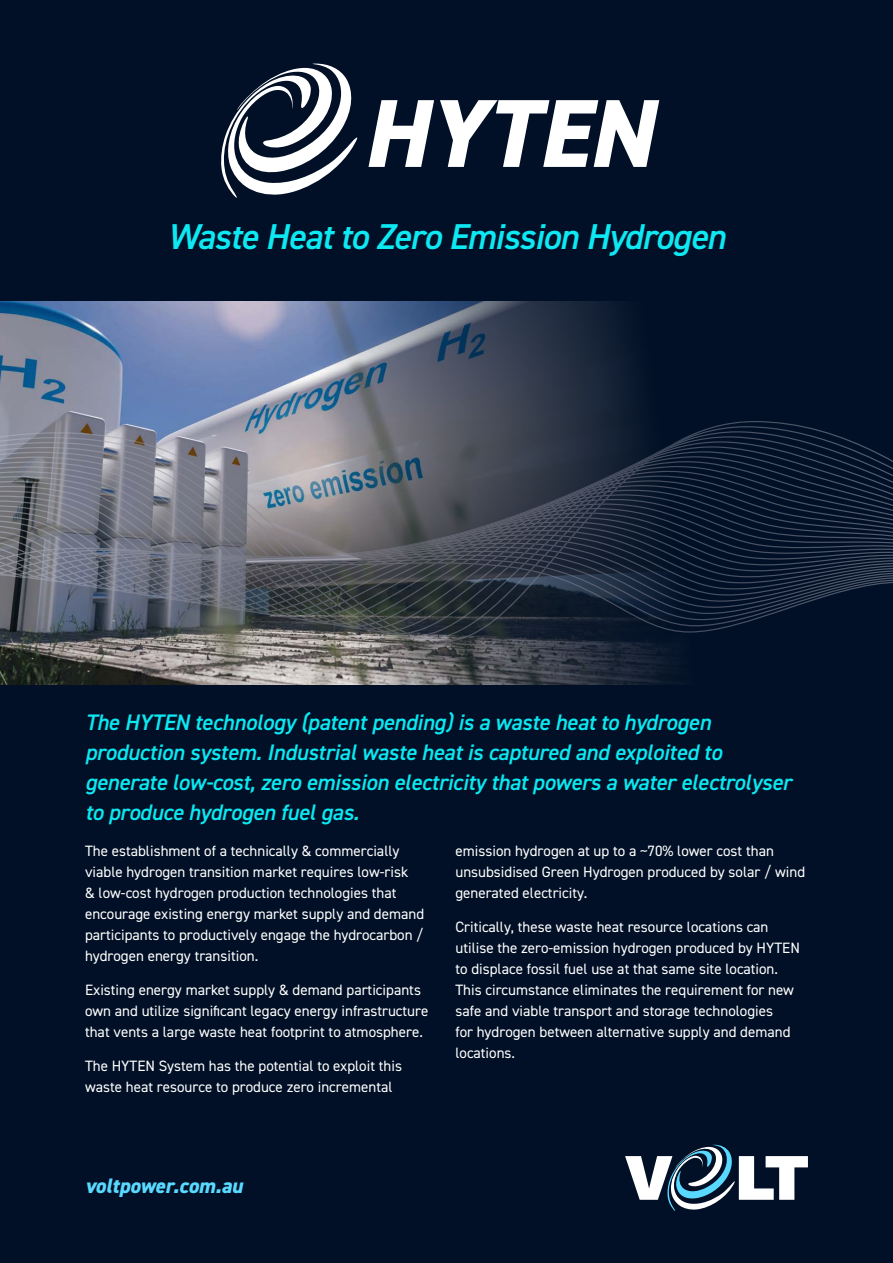
<style>
.page{position:relative;width:893px;height:1263px;background:#011026}
.page>*{position:absolute;margin:0;border:0;box-sizing:border-box;transform-origin:0 0}
.t1{font:italic 800 96.75px "DIN2014";color:#fff}
.t2{font:italic 600 36px "DIN2014";letter-spacing:-.025em;color:#0de8f2}
.Heading{font:italic 600 22.5px/30px "DIN2014";letter-spacing:-.01em;color:#0be8f1}
.t3{font:italic 800 21px "DIN2014";color:#59d9ff}
.BODY{font:15px/21px "DIN2014";color:#fff}
</style>
<div class="page">
<img style="left:0;top:302px;width:721px;height:383px">
<svg style="left:0;top:421px;width:802px;height:5px"></svg>
<svg style="left:0;top:426px;width:822px;height:5px"></svg>
<svg style="left:0;top:431px;width:838px;height:5px"></svg>
<svg style="left:0;top:436px;width:851px;height:5px"></svg>
<svg style="left:0;top:441px;width:863px;height:5px"></svg>
<svg style="left:0;top:446px;width:874px;height:5px"></svg>
<svg style="left:0;top:451px;width:884px;height:5px"></svg>
<svg style="left:0;top:456px;width:893px;height:5px"></svg>
<svg style="left:0;top:461px;width:893px;height:5px"></svg>
<svg style="left:0;top:466px;width:893px;height:5px"></svg>
<svg style="left:0;top:471px;width:893px;height:5px"></svg>
<svg style="left:0;top:476px;width:889px;height:4px"></svg>
<svg style="left:0;top:480px;width:893px;height:5px"></svg>
<svg style="left:0;top:485px;width:893px;height:5px"></svg>
<svg style="left:0;top:490px;width:893px;height:4px"></svg>
<svg style="left:0;top:494px;width:893px;height:5px"></svg>
<svg style="left:0;top:499px;width:893px;height:4px"></svg>
<svg style="left:0;top:503px;width:893px;height:5px"></svg>
<svg style="left:0;top:508px;width:893px;height:4px"></svg>
<svg style="left:0;top:512px;width:893px;height:5px"></svg>
<svg style="left:0;top:517px;width:893px;height:4px"></svg>
<svg style="left:0;top:521px;width:893px;height:5px"></svg>
<svg style="left:0;top:526px;width:893px;height:4px"></svg>
<svg style="left:0;top:530px;width:893px;height:85px;background:#5b606d"></svg>
<svg style="left:263px;top:534px;width:630px;height:4px"></svg>
<svg style="left:244px;top:538px;width:649px;height:5px"></svg>
<svg style="left:225px;top:543px;width:668px;height:4px"></svg>
<svg style="left:206px;top:547px;width:687px;height:4px"></svg>
<svg style="left:187px;top:551px;width:706px;height:73px"></svg>
<svg style="left:0;top:548px;width:367px;height:42px;background:#686a75"></svg>
<svg style="left:625px;top:1144px;width:183px;height:67px"></svg>
<svg style="left:221px;top:63px;width:137px;height:135px"></svg>
<p class="t1" style="left:363px;top:69px;width:291px">HYTEN</p>
<p class="t2" style="left:167px;top:213px;width:560px">Waste Heat to Zero Emission Hydrogen</p>
<p class="Heading" style="left:85px;top:706px;width:708px">The HYTEN technology (patent pending) is a waste heat to hydrogen production system. Industrial waste heat is captured and exploited to generate low-cost, zero emission electricity that powers a water electrolyser to produce hydrogen fuel gas.</p>
<p class="BODY" style="left:85px;top:840px;width:341px">The establishment of a technically &amp; commercially viable hydrogen transition market requires low-risk<br>&amp; low-cost hydrogen production technologies that encourage existing energy market supply and demand participants to productively engage the hydrocarbon / hydrogen energy transition.</p>
<p class="BODY" style="left:85px;top:979px;width:345px">Existing energy market supply &amp; demand participants own and utilize significant legacy energy infrastructure that vents a large waste heat footprint to atmosphere.</p>
<p class="BODY" style="left:85px;top:1055px;width:318px">The HYTEN System has the potential to exploit this waste heat resource to produce zero incremental</p>
<p class="BODY" style="left:455px;top:840px;width:351px">emission hydrogen at up to a ~70% lower cost than unsubsidised Green Hydrogen produced by solar / wind generated electricity.</p>
<p class="BODY" style="left:455px;top:916px;width:346px">Critically, these waste heat resource locations can utilise the zero-emission hydrogen produced by HYTEN to displace fossil fuel use at that same site location.<br>This circumstance eliminates the requirement for new safe and viable transport and storage technologies<br>for hydrogen between alternative supply and demand locations.</p>
<p class="t3" style="left:85px;top:1172px;width:159px">voltpower.com.au</p>
</div>
